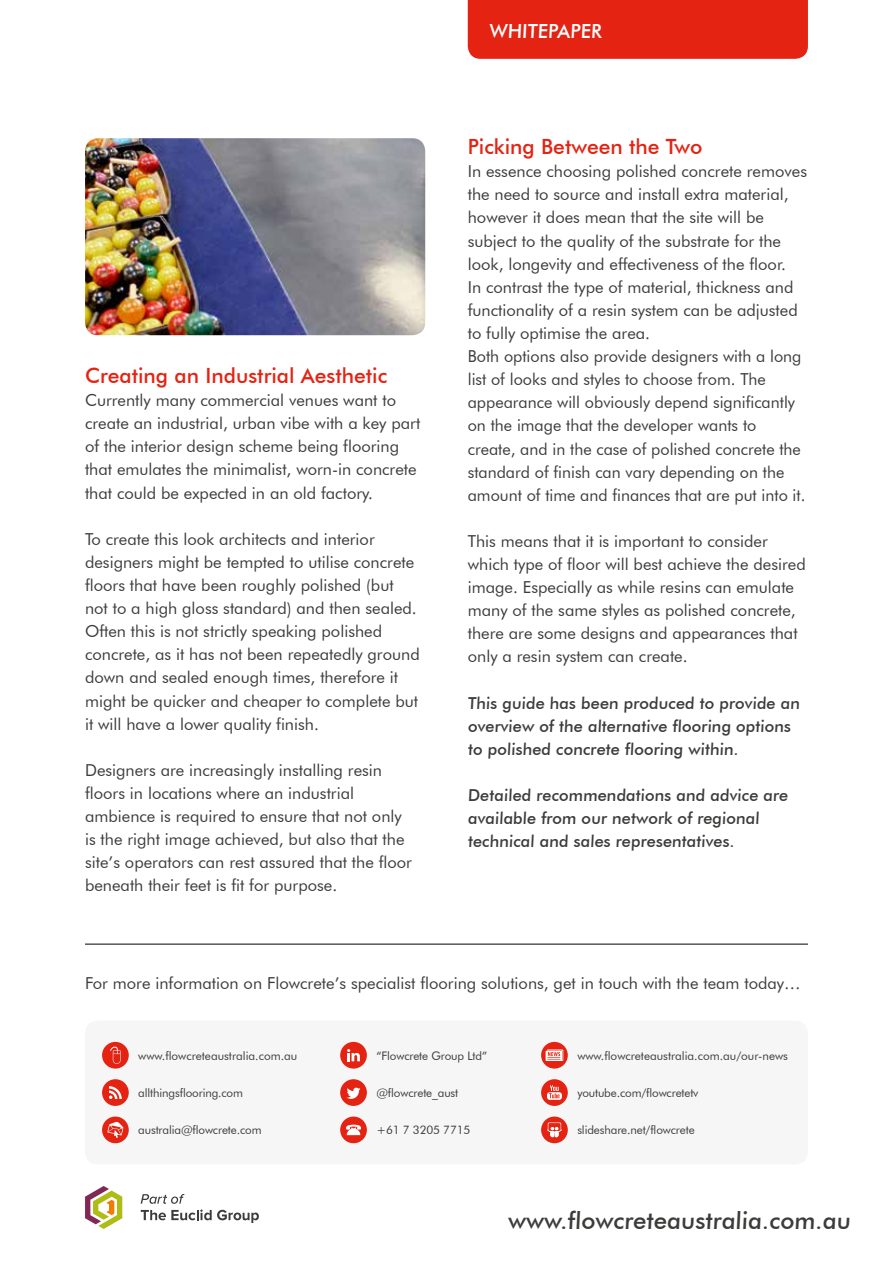
<style>
.page{position:relative;width:893px;height:1263px;background:#fff}
.page>*{position:absolute;margin:0;border:0;box-sizing:border-box;transform-origin:0 0}
.t1{font:500 24px "Futura BT";color:#3c3c3b}
.t2{font:500 21px "Futura BT";color:#e42313}
.t3{font:500 19.5px "Futura BT";color:#fff}
.t4{font:16.5px/23.1px "Futura BT";color:#3c3c3b}
.t5{font:500 16.5px/23.1px "Futura BT";color:#3c3c3b}
.t6{font:11.7px "Futura BT";letter-spacing:-.01em;color:#3c3c3b}
</style>
<div class="page">
<div style="left:468px;top:0;width:340px;height:59px;background:#e42313"></div>
<div style="left:85px;top:1021px;width:723px;height:143px;background:#f6f6f6;border-radius:13px"></div>
<hr style="left:85px;top:944px;width:723px;height:1px;background:#000">
<div style="left:102px;top:1042px;width:27px;height:26px;background:#e42313;border-radius:50%"></div>
<svg style="left:110px;top:1047px;width:11px;height:17px"></svg>
<div style="left:340px;top:1042px;width:27px;height:26px;background:#e42313;border-radius:50%"></div>
<svg style="left:347px;top:1049px;width:13px;height:12px"></svg>
<div style="left:541px;top:1042px;width:27px;height:26px;background:#e42313;border-radius:50%"></div>
<svg style="left:546px;top:1049px;width:17px;height:12px"></svg>
<div style="left:102px;top:1079px;width:27px;height:27px;background:#e42313;border-radius:50%"></div>
<svg style="left:109px;top:1086px;width:13px;height:13px"></svg>
<div style="left:340px;top:1079px;width:27px;height:27px;background:#e42313;border-radius:50%"></div>
<svg style="left:347px;top:1088px;width:13px;height:11px"></svg>
<div style="left:541px;top:1079px;width:27px;height:27px;background:#e42313;border-radius:50%"></div>
<svg style="left:547px;top:1085px;width:15px;height:15px"></svg>
<div style="left:102px;top:1116px;width:27px;height:27px;background:#e42313;border-radius:50%"></div>
<svg style="left:107px;top:1122px;width:16px;height:16px"></svg>
<div style="left:340px;top:1116px;width:27px;height:27px;background:#e42313;border-radius:50%"></div>
<svg style="left:346px;top:1125px;width:15px;height:10px"></svg>
<div style="left:541px;top:1116px;width:27px;height:27px;background:#e42313;border-radius:50%"></div>
<svg style="left:547px;top:1122px;width:15px;height:15px"></svg>
<svg style="left:141px;top:1194px;width:118px;height:29px"></svg>
<svg style="left:85px;top:1186px;width:37px;height:43px"></svg>
<img style="left:85px;top:138px;width:340px;height:197px">
<p class="t2" style="left:85px;top:363px;width:304px">Creating an Industrial Aesthetic</p>
<p class="t4" style="left:85px;top:389px;width:337px">Currently many commercial venues want to create an industrial, urban vibe with a key part of the interior design scheme being flooring that emulates the minimalist, worn-in concrete that could be expected in an old factory.</p>
<p class="t4" style="left:85px;top:527px;width:336px">To create this look architects and interior designers might be tempted to utilise concrete floors that have been roughly polished (but not to a high gloss standard) and then sealed.<br>Often this is not strictly speaking polished concrete, as it has not been repeatedly ground down and sealed enough times, therefore it might be quicker and cheaper to complete but it will have a lower quality finish.</p>
<p class="t4" style="left:85px;top:758px;width:328px">Designers are increasingly installing resin floors in locations where an industrial ambience is required to ensure that not only is the right image achieved, but also that the site’s operators can rest assured that the floor beneath their feet is fit for purpose.</p>
<p class="t3" style="left:489px;top:19px;width:114px">WHITEPAPER</p>
<p class="t2" style="left:468px;top:134px;width:236px">Picking Between the Two</p>
<p class="t4" style="left:468px;top:160px;width:341px">In essence choosing polished concrete removes the need to source and install extra material, however it does mean that the site will be subject to the quality of the substrate for the look, longevity and effectiveness of the floor.<br>In contrast the type of material, thickness and functionality of a resin system can be adjusted to fully optimise the area.<br>Both options also provide designers with a long list of looks and styles to choose from. The appearance will obviously depend significantly on the image that the developer wants to create, and in the case of polished concrete the standard of finish can vary depending on the amount of time and finances that are put into it.</p>
<p class="t4" style="left:468px;top:529px;width:340px">This means that it is important to consider which type of floor will best achieve the desired image. Especially as while resins can emulate many of the same styles as polished concrete, there are some designs and appearances that only a resin system can create.</p>
<p class="t5" style="left:468px;top:691px;width:334px">This guide has been produced to provide an overview of the alternative flooring options to polished concrete flooring within.</p>
<p class="t5" style="left:468px;top:783px;width:323px">Detailed recommendations and advice are available from our network of regional technical and sales representatives.</p>
<p class="t4" style="left:85px;top:971px;width:717px">For more information on Flowcrete’s specialist flooring solutions, get in touch with the team today…</p>
<p class="t6" style="left:138px;top:1048px;width:161px">www.flowcreteaustralia.com.au</p>
<p class="t6" style="left:376px;top:1048px;width:112px">“Flowcrete Group Ltd”</p>
<p class="t6" style="left:577px;top:1048px;width:212px">www.flowcreteaustralia.com.au/our-news</p>
<p class="t6" style="left:138px;top:1086px;width:106px">allthingsflooring.com</p>
<p class="t6" style="left:376px;top:1086px;width:83px">@flowcrete_aust</p>
<p class="t6" style="left:577px;top:1086px;width:123px">youtube.com/flowcretetv</p>
<p class="t6" style="left:138px;top:1123px;width:125px">australia@flowcrete.com</p>
<p class="t6" style="left:376px;top:1123px;width:96px">+61 7 3205 7715</p>
<p class="t6" style="left:577px;top:1123px;width:119px">slideshare.net/flowcrete</p>
<h1 class="t1" style="left:508px;top:1206px;width:345px">www.flowcreteaustralia.com.au</h1>
</div>
